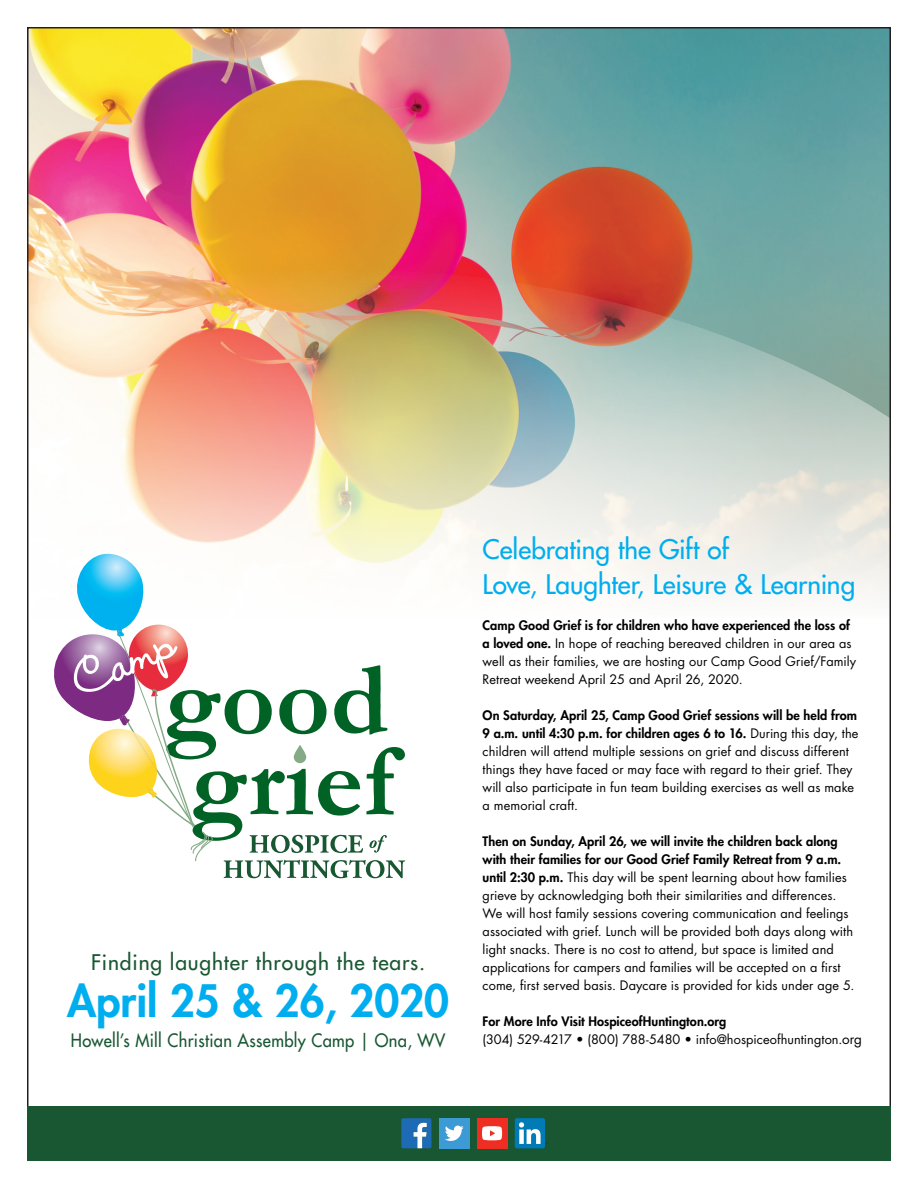
<style>
.page{position:relative;width:918px;height:1188px;background:#fff}
.page>*{position:absolute;margin:0;border:0;box-sizing:border-box;transform-origin:0 0}
.t1{font:800 43.5px "Futura Std";color:#00aeef}
.t2{font:500 26.25px/34.5px "Futura Std";letter-spacing:-.005em;color:#00aeef}
.t3{font:500 21px "Futura Std";letter-spacing:.04em;color:#195732}
.t4{font:500 18px "Futura Std";letter-spacing:.02em;color:#195732;scale:.92 1}
.t5{font:12.75px/18px "Futura Std";letter-spacing:.005em;color:#000}
.s1{font-weight:800}
.s2{font-size:13.5px}
</style>
<div class="page">
<img style="left:30px;top:30px;width:858px;height:233px">
<img style="left:30px;top:263px;width:858px;height:332px">
<div style="left:27px;top:1106px;width:864px;height:55px;background:#195732"></div>
<svg style="left:48px;top:554px;width:357px;height:324px"></svg>
<svg style="left:401px;top:1118px;width:30px;height:30px"></svg>
<div style="left:439px;top:1118px;width:30px;height:30px;background:#3c9bd5"></div>
<svg style="left:445px;top:1126px;width:19px;height:15px"></svg>
<div style="left:477px;top:1118px;width:30px;height:30px;background:#ee2e22"></div>
<svg style="left:482px;top:1126px;width:20px;height:14px"></svg>
<div style="left:515px;top:1118px;width:30px;height:30px;background:#007bb6;border-radius:2px"></div>
<svg style="left:519px;top:1122px;width:28px;height:22px"></svg>
<h3 class="t3" style="left:91px;top:950px;width:336px">Finding laughter through the tears.</h3>
<h1 class="t1" style="left:67px;top:973px;width:384px">April 25 &amp; 26, 2020</h1>
<h3 class="t4" style="left:71px;top:1029px;width:409px">Howell’s Mill Christian Assembly Camp | Ona, WV</h3>
<h2 class="t2" style="left:483px;top:533px;width:374px">Celebrating the Gift of<br>Love, Laughter, Leisure &amp; Learning</h2>
<p class="t5" style="left:483px;top:616px;width:375px"><span class="s1">Camp Good Grief is for children who have experienced the loss of a loved one.</span> In hope of reaching bereaved children in our area as well as their families, we are hosting our Camp Good Grief/Family Retreat weekend April 25 and April 26, 2020.</p>
<p class="t5" style="left:483px;top:706px;width:377px"><span class="s1">On Saturday, April 25, Camp Good Grief sessions will be held from 9 a.m. until 4:30 p.m. for children ages 6 to 16.</span> During this day, the children will attend multiple sessions on grief and discuss different things they have faced or may face with regard to their grief. They will also participate in fun team building exercises as well as make a memorial craft.</p>
<p class="t5" style="left:483px;top:832px;width:373px"><span class="s1">Then on Sunday, April 26, we will invite the children back along with their families for our Good Grief Family Retreat from 9 a.m. until 2:30 p.m.</span> This day will be spent learning about how families grieve by acknowledging both their similarities and differences.<br>We will host family sessions covering communication and feelings associated with grief. Lunch will be provided both days along with light snacks. There is no cost to attend, but space is limited and applications for campers and families will be accepted on a first come, first served basis. Daycare is provided for kids under age 5.</p>
<p class="t5" style="left:483px;top:1012px;width:381px"><span class="s1">For More Info Visit HospiceofHuntington.org<br></span>(304) 529-4217 • (800) 788-5480 • info@hospiceofhuntington.<span class="s2">org</span></p>
</div>
